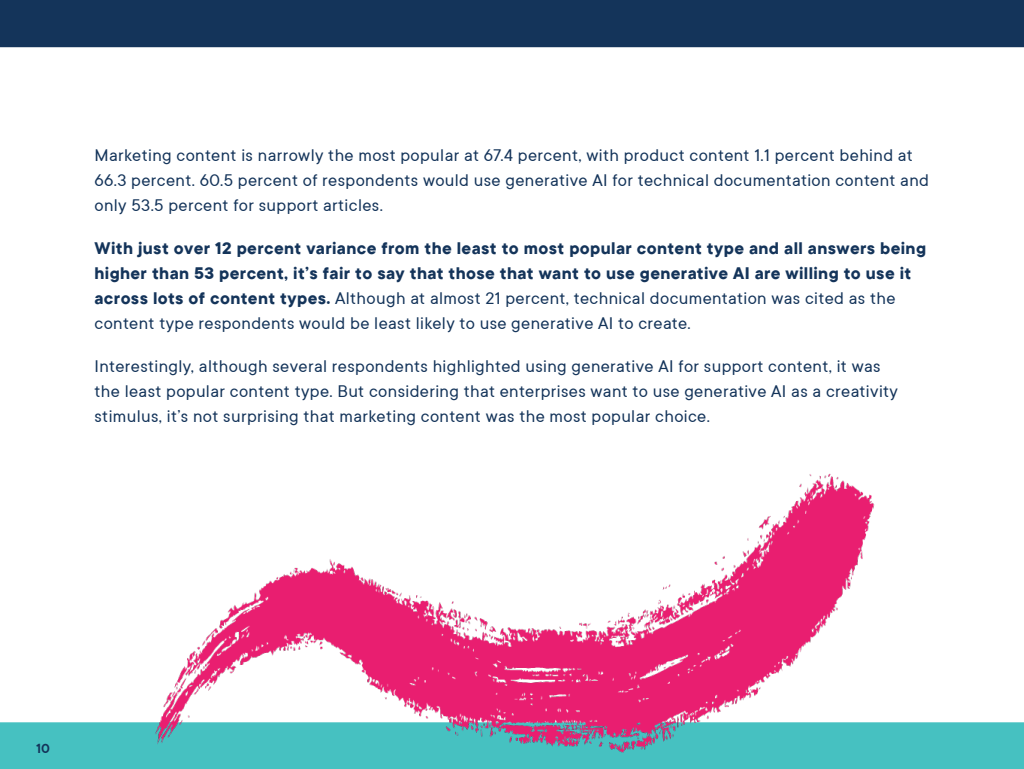
<style>
.page{position:relative;width:1024px;height:769px;background:#fff}
.page>*{position:absolute;margin:0;border:0;box-sizing:border-box;transform-origin:0 0}
.t1{font:18.8px/25px "TT Commons";letter-spacing:.02em;color:#14345a}
.t2{font:700 18.8px/25px "TT Commons";letter-spacing:.02em;color:#14345a}
.t3{font:600 14.8px "TT Commons";color:#14345a}
.s1{font-weight:400}
</style>
<div class="page">
<div style="left:0;top:0;width:1024px;height:47px;background:#14345a"></div>
<div style="left:0;top:722px;width:1024px;height:46px;background:#46c1c1"></div>
<img style="left:140px;top:473px;width:750px;height:295px">
<p class="t1" style="left:95px;top:142px;width:836px">Marketing content is narrowly the most popular at 67.4 percent, with product content 1.1 percent behind at<br>66.3 percent. 60.5 percent of respondents would use generative AI for technical documentation content and only 53.5 percent for support articles.</p>
<p class="t2" style="left:95px;top:235px;width:833px">With just over 12 percent variance from the least to most popular content type and all answers being higher than 53 percent, it’s fair to say that those that want to use generative AI are willing to use it across lots of content types. <span class="s1">Although at almost 21 percent, technical documentation was cited as the content type respondents would be least likely to use generative AI to create.</span></p>
<p class="t1" style="left:95px;top:353px;width:805px">Interestingly, although several respondents highlighted using generative AI for support content, it was the least popular content type. But considering that enterprises want to use generative AI as a creativity stimulus, it’s not surprising that marketing content was the most popular choice.</p>
<p class="t3" style="left:36px;top:738px;width:16px">10</p>
</div>
